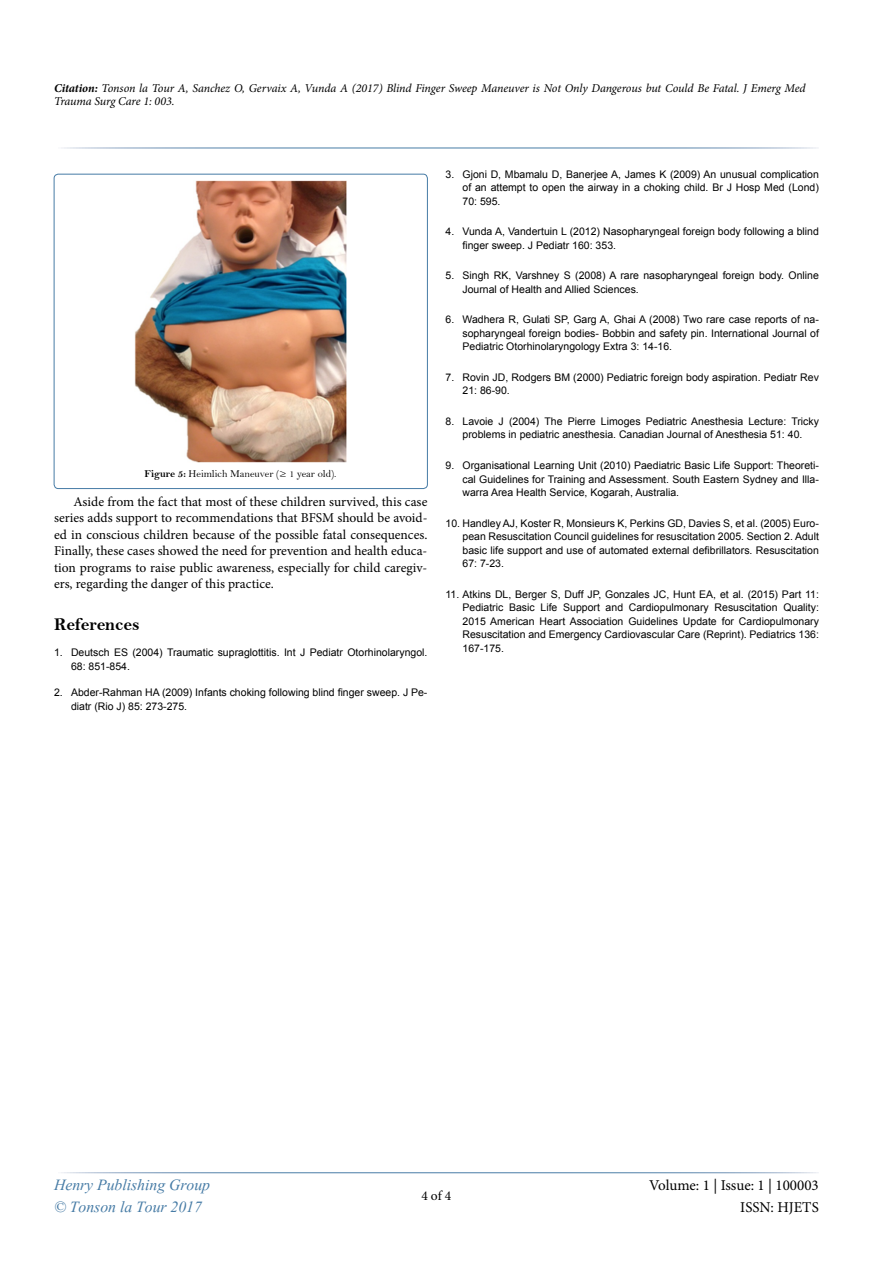
<style>
.page{position:relative;width:873px;height:1263px;background:#fff}
.page>*{position:absolute;margin:0;border:0;box-sizing:border-box;transform-origin:0 0}
.t1{font:19.5px/21.8px "Vijaya";color:#467ba5}
.t2{font:18px "Bell MT Bold";color:#000}
.t3{font:15px/21.8px "Minion Pro";color:#000;text-align:right}
.t4{font:13.5px/16.5px "Minion Pro";color:#000;text-align:justify}
.t5{font:italic 12px/13.5px "Minion Pro";letter-spacing:-.01em;color:#000}
.t6{font:10.5px/13.5px "Arial";color:#000}
.t7{font:10.5px "Bell";color:#000}
.s1{font-weight:700}
.s2{font-family:"Bell MT Bold"}
</style>
<div class="page">
<div style="left:54px;top:174px;width:373px;height:315px;border:1px solid #467ba5;border-radius:4px"></div>
<img style="left:134px;top:180px;width:213px;height:283px">
<p class="t5" style="left:54px;top:81px;width:753px"><span class="s1">Citation:</span> Tonson la Tour A, Sanchez O, Gervaix A, Vunda A (2017) Blind Finger Sweep Maneuver is Not Only Dangerous but Could Be Fatal. J Emerg Med<br>Trauma Surg Care 1: 003.</p>
<p class="t7" style="left:145px;top:467px;width:193px"><span class="s2">Figure 5:</span> Heimlich Maneuver (≥ 1 year old).</p>
<p class="t4" style="left:54px;top:493px;width:375px;text-indent:19px">Aside from the fact that most of these children survived, this case series adds support to recommendations that BFSM should be avoid&shy;ed in conscious children because of the possible fatal consequences.<br>Finally, these cases showed the need for prevention and health educa&shy;tion programs to raise public awareness, especially for child caregiv&shy;ers, regarding the danger of this practice.</p>
<h2 class="t2" style="left:54px;top:614px;width:87px">References</h2>
<p class="t6" style="left:71px;top:646px;width:358px;text-indent:-17px">1. Deutsch ES (2004) Traumatic supraglottitis. Int J Pediatr Otorhinolaryngol.<br>68: 851-854.</p>
<p class="t6" style="left:71px;top:686px;width:358px;text-indent:-17px">2. Abder-Rahman HA (2009) Infants choking following blind finger sweep. J Pe&shy;diatr (Rio J) 85: 273-275.</p>
<p class="t6" style="left:462px;top:168px;width:358px;text-align:justify;text-indent:-17px">3. Gjoni D, Mbamalu D, Banerjee A, James K (2009) An unusual complication of an attempt to open the airway in a choking child. Br J Hosp Med (Lond)<br>70: 595.</p>
<p class="t6" style="left:462px;top:225px;width:358px;text-indent:-17px">4. Vunda A, Vandertuin L (2012) Nasopharyngeal foreign body following a blind finger sweep. J Pediatr 160: 353.</p>
<p class="t6" style="left:462px;top:269px;width:358px;text-indent:-17px">5. Singh RK, Varshney S (2008) A rare nasopharyngeal foreign body. Online<br>Journal of Health and Allied Sciences.</p>
<p class="t6" style="left:462px;top:313px;width:358px;text-align:justify;text-indent:-17px">6. Wadhera R, Gulati SP, Garg A, Ghai A (2008) Two rare case reports of na&shy;sopharyngeal foreign bodies- Bobbin and safety pin. International Journal of Pediatric Otorhinolaryngology Extra 3: 14-16.</p>
<p class="t6" style="left:462px;top:371px;width:358px;text-indent:-17px">7. Rovin JD, Rodgers BM (2000) Pediatric foreign body aspiration. Pediatr Rev<br>21: 86-90.</p>
<p class="t6" style="left:445px;top:415px;width:375px;text-align:center">8. Lavoie J (2004) The Pierre Limoges Pediatric Anesthesia Lecture: Tricky problems in pediatric anesthesia. Canadian Journal of Anesthesia 51: 40.</p>
<p class="t6" style="left:462px;top:459px;width:358px;text-align:justify;text-indent:-17px">9. Organisational Learning Unit (2010) Paediatric Basic Life Support: Theoreti&shy;cal Guidelines for Training and Assessment. South Eastern Sydney and Illa&shy;warra Area Health Service, Kogarah, Australia.</p>
<p class="t6" style="left:462px;top:516px;width:358px;text-align:justify;text-indent:-17px">10. Handley AJ, Koster R, Monsieurs K, Perkins GD, Davies S, et al. (2005) Euro&shy;pean Resuscitation Council guidelines for resuscitation 2005. Section 2. Adult basic life support and use of automated external defibrillators. Resuscitation 67: 7-23.</p>
<p class="t6" style="left:462px;top:587px;width:358px;text-align:justify;text-indent:-17px">11. Atkins DL, Berger S, Duff JP, Gonzales JC, Hunt EA, et al. (2015) Part 11:<br>Pediatric Basic Life Support and Cardiopulmonary Resuscitation Quality:<br>2015 American Heart Association Guidelines Update for Cardiopulmonary Resuscitation and Emergency Cardiovascular Care (Reprint). Pediatrics 136:<br>167-175.</p>
<h1 class="t1" style="left:54px;top:1171px;width:158px">Henry Publishing Group © Tonson la Tour 2017</h1>
<p class="t4" style="left:421px;top:1188px;width:31px">4 of 4</p>
<h3 class="t3" style="left:649px;top:1174px;width:171px">Volume: 1 | Issue: 1 | 100003<br>ISSN: HJETS</h3>
</div>
